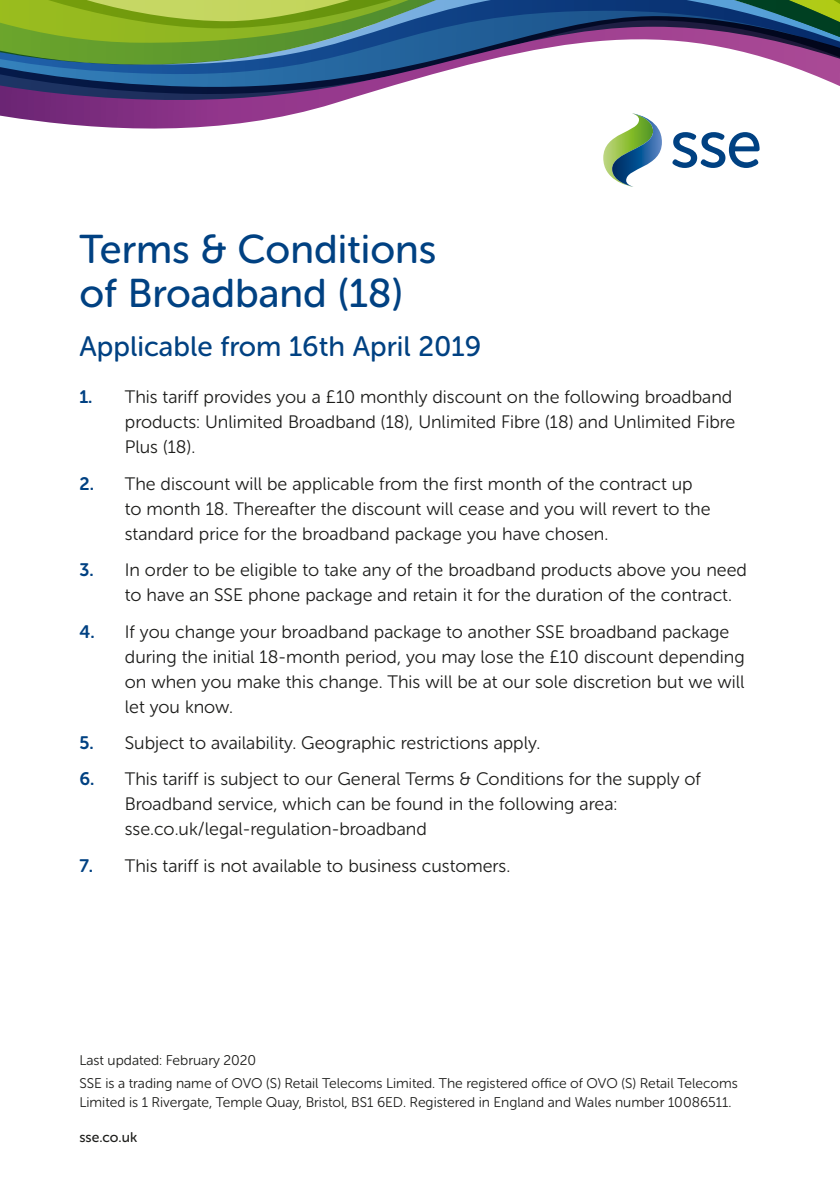
<style>
.page{position:relative;width:840px;height:1191px;background:#fff}
.page>*{position:absolute;margin:0;border:0;box-sizing:border-box;transform-origin:0 0}
.t1{font:40px/44px "Museo Sans Rounded 500";color:#004182}
.t2{font:28px "Museo Sans Rounded 500";color:#004182}
.t3{font:18px/25px "Museo Sans Rounded 300";color:#1d1d1b}
.t4{font:14px/23.6px "Museo Sans Rounded 300";color:#1d1d1b}
.t5{font:14px "Museo Sans Rounded 500";color:#1d1d1b}
.s1{font-family:"Museo Sans Rounded 700";color:#004182}
</style>
<div class="page">
<svg style="left:603px;top:137px;width:58px;height:50px"></svg>
<svg style="left:672px;top:137px;width:87px;height:31px"></svg>
<div style="left:470px;top:0;width:217px;height:11px;background:#0c387a"></div>
<svg style="left:0;top:0;width:470px;height:11px;background:#9bba4d"></svg>
<svg style="left:687px;top:0;width:152px;height:11px;background:#42775a"></svg>
<svg style="left:0;top:11px;width:839px;height:126px"></svg>
<h1 class="t1" style="left:79px;top:227px;width:358px">Terms &amp; Conditions of Broadband (18)</h1>
<h2 class="t2" style="left:79px;top:331px;width:403px">Applicable from 16th April 2019</h2>
<p class="t3" style="left:125px;top:385px;width:611px;text-indent:-45px"><span class="s1">1.</span> This tariff provides you a £10 monthly discount on the following broadband products: Unlimited Broadband (18), Unlimited Fibre (18) and Unlimited Fibre<br>Plus (18).</p>
<p class="t3" style="left:125px;top:471px;width:587px;text-indent:-45px"><span class="s1">2.</span> The discount will be applicable from the first month of the contract up to month 18. Thereafter the discount will cease and you will revert to the standard price for the broadband package you have chosen.</p>
<p class="t3" style="left:125px;top:557px;width:623px;text-indent:-45px"><span class="s1">3.</span> In order to be eligible to take any of the broadband products above you need to have an SSE phone package and retain it for the duration of the contract.</p>
<p class="t3" style="left:125px;top:619px;width:621px;text-indent:-45px"><span class="s1">4.</span> If you change your broadband package to another SSE broadband package during the initial 18-month period, you may lose the £10 discount depending on when you make this change. This will be at our sole discretion but we will let you know.</p>
<p class="t3" style="left:79px;top:730px;width:462px"><span class="s1">5.</span> Subject to availability. Geographic restrictions apply.</p>
<p class="t3" style="left:125px;top:766px;width:577px;text-indent:-45px"><span class="s1">6.</span> This tariff is subject to our General Terms &amp; Conditions for the supply of<br>Broadband service, which can be found in the following area: sse.co.uk/legal-regulation-broadband</p>
<p class="t3" style="left:79px;top:853px;width:432px"><span class="s1">7.</span> This tariff is not available to business customers.</p>
<p class="t4" style="left:79px;top:1048px;width:659px">Last updated: February 2020<br>SSE is a trading name of OVO (S) Retail Telecoms Limited. The registered office of OVO (S) Retail Telecoms</p>
<p class="t4" style="left:79px;top:1090px;width:653px">Limited is 1 Rivergate, Temple Quay, Bristol, BS1 6ED. Registered in England and Wales number 10086511.</p>
<p class="t5" style="left:79px;top:1129px;width:59px">sse.co.uk</p>
</div>
